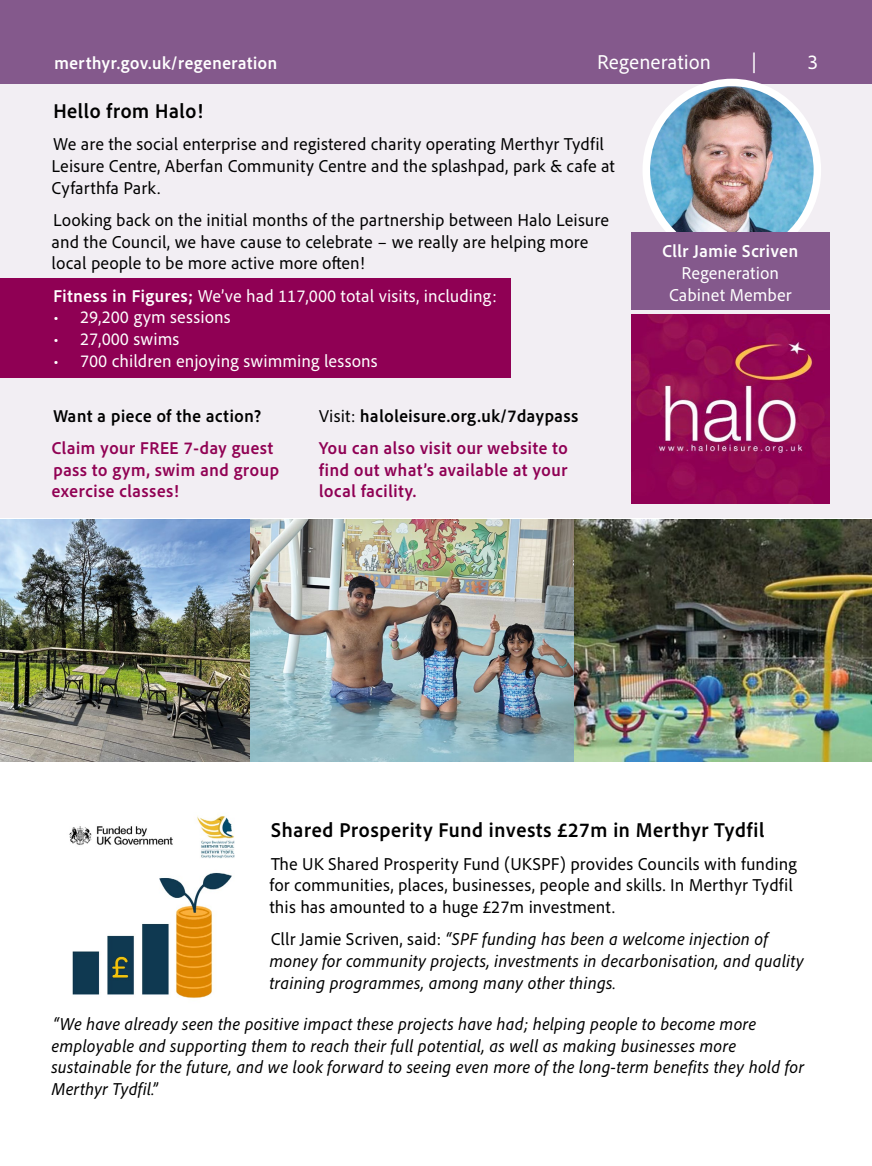
<style>
.page{position:relative;width:872px;height:1166px;background:#fff}
.page>*{position:absolute;margin:0;border:0;box-sizing:border-box;transform-origin:0 0}
.t1{font:700 21px "Adobe Clean UX";color:#000}
.t2{font:21px "Adobe Clean UX";color:#fff}
.t3{font:18px/21.6px "Adobe Clean UX";color:#000}
.t4{font:italic 18px/21.6px "Adobe Clean UX";color:#000}
.t5{font:18px/21.6px "Adobe Clean UX";color:#fff;text-align:center}
.t6{font:700 18px "Adobe Clean UX";color:#8f0054}
.t7{font:700 18px "Adobe Clean UX";letter-spacing:.005em;color:#910254}
.t8{font:700 18px "Adobe Clean UX";color:#000}
.t9{font:700 18px "Adobe Clean UX";color:#fff}
.s1{font-weight:700}
.s2{font-weight:400}
.s3{font-style:normal}
</style>
<div class="page">
<div style="left:0;top:83px;width:872px;height:434px;background:#f2eef3"></div>
<div style="left:0;top:279px;width:510px;height:99px;background:#8f0054"></div>
<div style="left:0;top:0;width:872px;height:84px;background:#84598c"></div>
<img style="left:651px;top:82px;width:166px;height:150px">
<div style="left:642px;top:79px;width:179px;height:182px;border:8px solid #fff;border-radius:50%"></div>
<div style="left:631px;top:232px;width:198px;height:77px;background:#84598c"></div>
<img style="left:631px;top:314px;width:198px;height:189px">
<img style="left:0;top:519px;width:251px;height:242px">
<img style="left:251px;top:519px;width:621px;height:242px">
<img style="left:69px;top:816px;width:166px;height:183px">
<p class="t9" style="left:54px;top:52px;width:225px">merthyr.gov.uk/regeneration</p>
<p class="t2" style="left:597px;top:49px;width:115px">Regeneration</p>
<p class="t2" style="left:752px;top:49px;width:6px">|</p>
<p class="t2" style="left:807px;top:49px;width:12px">3</p>
<h3 class="t1" style="left:53px;top:98px;width:152px">Hello from Halo!</h3>
<p class="t3" style="left:52px;top:133px;width:565px">We are the social enterprise and registered charity operating Merthyr Tydfil<br>Leisure Centre, Aberfan Community Centre and the splashpad, park &amp; cafe at<br>Cyfarthfa Park.</p>
<p class="t3" style="left:52px;top:209px;width:559px">Looking back on the initial months of the partnership between Halo Leisure and the Council, we have cause to celebrate – we really are helping more local people to be more active more ofen!</p>
<p class="t5" style="left:53px;top:284px;width:445px"><span class="s1">Fitness in Figures;</span> We’ve had 117,000 total visits, including:</p>
<p class="t5" style="left:53px;top:306px;width:179px">• 29,200 gym sessions</p>
<p class="t5" style="left:53px;top:327px;width:128px">• 27,000 swims</p>
<p class="t5" style="left:53px;top:349px;width:326px">• 700 children enjoying swimming lessons</p>
<h4 class="t8" style="left:53px;top:404px;width:210px">Want a piece of the action?</h4>
<h4 class="t8" style="left:319px;top:404px;width:261px"><span class="s2">Visit:</span> haloleisure.org.uk/7daypass</h4>
<p class="t7" style="left:52px;top:436px;width:223px">Claim your FREE 7-day guest</p>
<p class="t6" style="left:319px;top:436px;width:250px">You can also visit our website to</p>
<p class="t7" style="left:53px;top:458px;width:228px">pass to gym, swim and group</p>
<p class="t6" style="left:319px;top:458px;width:250px">find out what’s available at your</p>
<p class="t7" style="left:52px;top:479px;width:129px">exercise classes!</p>
<p class="t6" style="left:319px;top:479px;width:99px">local facility.</p>
<p class="t5" style="left:662px;top:240px;width:138px"><span class="s1">Cllr Jamie Scriven<br></span>Regeneration<br>Cabinet Member</p>
<h3 class="t1" style="left:271px;top:816px;width:495px">Shared Prosperity Fund invests £27m in Merthyr Tydfil</h3>
<p class="t3" style="left:269px;top:852px;width:529px">Te UK Shared Prosperity Fund (UKSPF) provides Councils with funding for communities, places, businesses, people and skills. In Merthyr Tydfil this has amounted to a huge £27m investment.</p>
<p class="t4" style="left:269px;top:927px;width:536px"><span class="s3">Cllr Jamie Scriven, said:</span> “SPF funding has been a welcome injection of money for community projects, investments in decarbonisation, and quality training programmes, among many other things.</p>
<p class="t4" style="left:52px;top:1012px;width:754px">“We have already seen the positive impact these projects have had; helping people to become more employable and supporting them to reach their full potential, as well as making businesses more sustainable for the future, and we look forward to seeing even more of the long-term benefits they hold for Merthyr Tydfil.”</p>
</div>
